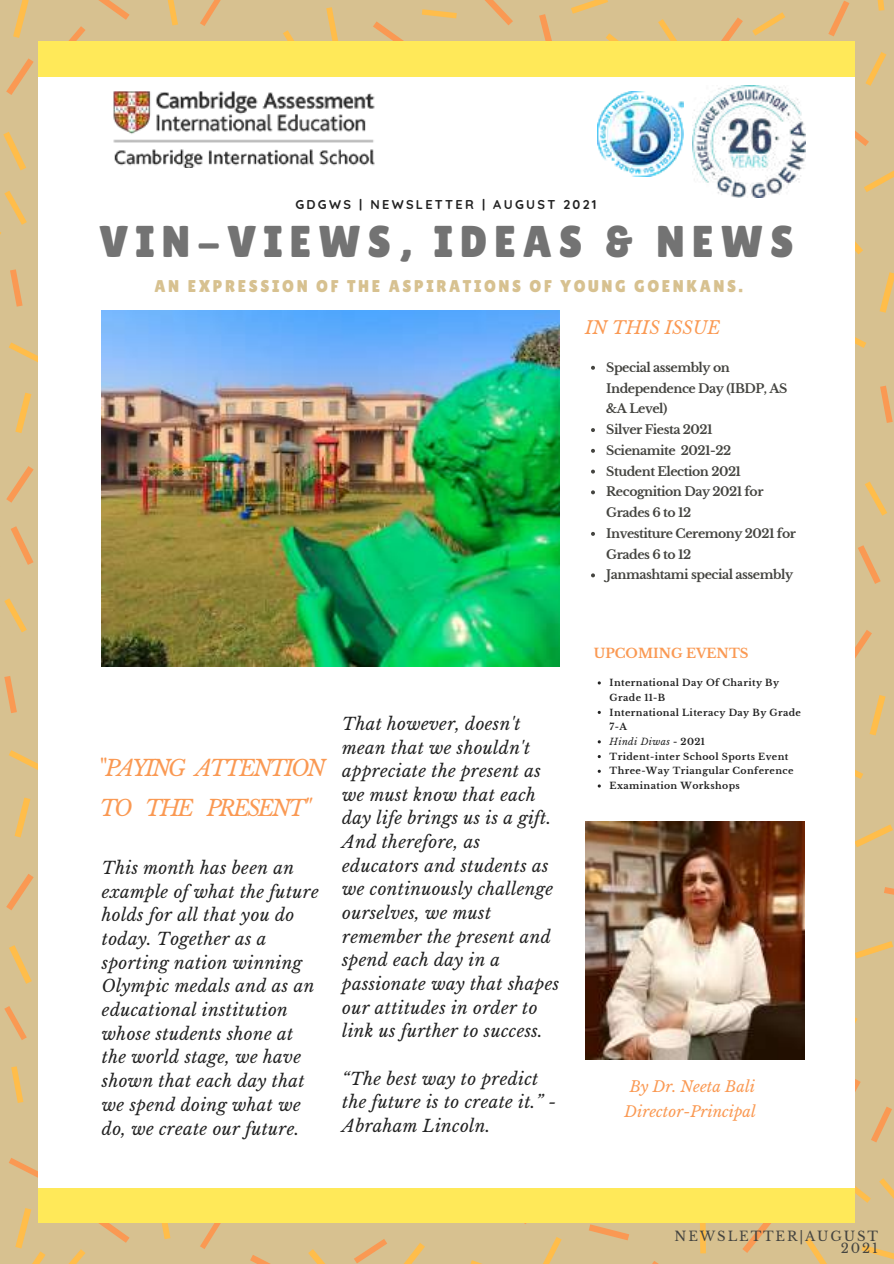
<style>
.page{position:relative;width:894px;height:1264px;background:#fff}
.page>*{position:absolute;margin:0;border:0;box-sizing:border-box;transform-origin:0 0}
.t1{font:44.4px "Lilita One";letter-spacing:.155em;color:#737373}
.t2{font:italic 21.9px/39.5px "Libre Baskerville";letter-spacing:-.105em;color:#fa9953}
.t3{font:italic 17.55px "Libre Baskerville";color:#fa9953}
.t4{font:italic 16.95px/23.7px "Libre Baskerville";letter-spacing:.02em;color:#222}
.t5{font:16.95px "Lilita One";letter-spacing:.155em;color:#d7c190}
.t6{font:italic 15px/24.8px "Libre Baskerville";letter-spacing:.005em;color:#fa9953;text-align:center}
.t7{font:13.2px/11.2px "Libre Baskerville";letter-spacing:.14em;color:#444440;text-align:right}
.t8{font:700 13.2px "Libre Baskerville";color:#fa9953}
.t9{font:700 12.75px "Quicksand";letter-spacing:.18em;color:#222}
.t10{font:700 12.45px/20.7px "Libre Baskerville";letter-spacing:-.035em;color:#444440}
.t11{font:700 9.3px/14.7px "Libre Baskerville";letter-spacing:.04em;color:#222}
.s1{font-style:normal}
.s2{font-weight:400;font-style:italic}
</style>
<div class="page">
<div style="left:0;top:0;width:893px;height:1263px;background:#d7c190"></div>
<svg style="left:10px;top:269px;width:13px;height:38px"></svg>
<svg style="left:68px;top:26px;width:17px;height:15px"></svg>
<svg style="left:200px;top:0;width:21px;height:26px"></svg>
<svg style="left:4px;top:676px;width:13px;height:37px"></svg>
<svg style="left:6px;top:466px;width:28px;height:36px"></svg>
<svg style="left:880px;top:385px;width:12px;height:38px"></svg>
<svg style="left:854px;top:630px;width:17px;height:36px"></svg>
<svg style="left:589px;top:1224px;width:40px;height:16px"></svg>
<svg style="left:742px;top:1223px;width:29px;height:29px"></svg>
<svg style="left:854px;top:1078px;width:6px;height:39px"></svg>
<svg style="left:6px;top:874px;width:28px;height:36px"></svg>
<svg style="left:250px;top:1255px;width:19px;height:8px"></svg>
<svg style="left:9px;top:1157px;width:30px;height:22px"></svg>
<svg style="left:98px;top:1223px;width:31px;height:19px"></svg>
<svg style="left:200px;top:1223px;width:21px;height:26px"></svg>
<svg style="left:485px;top:0;width:28px;height:25px"></svg>
<svg style="left:854px;top:119px;width:14px;height:27px"></svg>
<svg style="left:884px;top:887px;width:9px;height:8px"></svg>
<svg style="left:13px;top:0;width:16px;height:38px"></svg>
<svg style="left:167px;top:0;width:11px;height:25px"></svg>
<svg style="left:15px;top:392px;width:16px;height:41px"></svg>
<svg style="left:865px;top:481px;width:22px;height:34px"></svg>
<svg style="left:854px;top:758px;width:9px;height:21px"></svg>
<svg style="left:854px;top:327px;width:12px;height:21px"></svg>
<svg style="left:805px;top:1238px;width:21px;height:25px"></svg>
<svg style="left:15px;top:797px;width:15px;height:40px"></svg>
<svg style="left:11px;top:1066px;width:12px;height:36px"></svg>
<svg style="left:404px;top:1243px;width:21px;height:20px"></svg>
<svg style="left:879px;top:1178px;width:14px;height:20px"></svg>
<svg style="left:865px;top:52px;width:21px;height:34px"></svg>
<svg style="left:752px;top:12px;width:33px;height:24px"></svg>
<svg style="left:326px;top:7px;width:12px;height:34px"></svg>
<svg style="left:864px;top:171px;width:29px;height:21px"></svg>
<svg style="left:854px;top:1016px;width:3px;height:34px"></svg>
<svg style="left:571px;top:0;width:37px;height:14px"></svg>
<svg style="left:6px;top:58px;width:28px;height:37px"></svg>
<svg style="left:98px;top:0;width:31px;height:20px"></svg>
<svg style="left:858px;top:545px;width:22px;height:39px"></svg>
<svg style="left:4px;top:1006px;width:23px;height:34px"></svg>
<svg style="left:354px;top:1239px;width:33px;height:24px"></svg>
<svg style="left:871px;top:1107px;width:20px;height:35px"></svg>
<svg style="left:828px;top:1px;width:21px;height:35px"></svg>
<svg style="left:539px;top:14px;width:13px;height:27px"></svg>
<svg style="left:373px;top:21px;width:31px;height:20px"></svg>
<svg style="left:721px;top:17px;width:21px;height:24px"></svg>
<svg style="left:3px;top:132px;width:23px;height:38px"></svg>
<svg style="left:0;top:191px;width:27px;height:44px"></svg>
<svg style="left:4px;top:526px;width:30px;height:106px"></svg>
<svg style="left:9px;top:342px;width:30px;height:22px"></svg>
<svg style="left:869px;top:695px;width:16px;height:40px"></svg>
<svg style="left:879px;top:272px;width:14px;height:41px"></svg>
<svg style="left:854px;top:220px;width:8px;height:34px"></svg>
<div style="left:699px;top:1217px;width:6px;height:36px;background:#ffbd4a"></div>
<svg style="left:543px;top:1237px;width:18px;height:26px"></svg>
<svg style="left:9px;top:945px;width:23px;height:38px"></svg>
<svg style="left:9px;top:750px;width:30px;height:21px"></svg>
<svg style="left:471px;top:1260px;width:8px;height:3px"></svg>
<svg style="left:308px;top:1249px;width:17px;height:14px"></svg>
<svg style="left:15px;top:1207px;width:31px;height:56px"></svg>
<svg style="left:861px;top:1245px;width:32px;height:14px"></svg>
<svg style="left:854px;top:1175px;width:16px;height:27px"></svg>
<svg style="left:69px;top:1249px;width:16px;height:14px"></svg>
<svg style="left:161px;top:1223px;width:9px;height:16px"></svg>
<svg style="left:283px;top:30px;width:11px;height:11px"></svg>
<svg style="left:422px;top:9px;width:34px;height:9px"></svg>
<svg style="left:658px;top:19px;width:19px;height:22px"></svg>
<svg style="left:606px;top:33px;width:13px;height:8px"></svg>
<svg style="left:877px;top:0;width:7px;height:11px"></svg>
<svg style="left:854px;top:941px;width:39px;height:17px"></svg>
<svg style="left:854px;top:824px;width:38px;height:23px"></svg>
<div style="left:39px;top:55px;width:815px;height:1154px;background:#fff"></div>
<div style="left:39px;top:1188px;width:815px;height:35px;background:#ffe959"></div>
<div style="left:39px;top:41px;width:815px;height:36px;background:#ffe959"></div>
<img style="left:101px;top:311px;width:458px;height:355px">
<img style="left:585px;top:821px;width:219px;height:238px">
<svg style="left:591px;top:366px;width:3px;height:4px"></svg>
<svg style="left:591px;top:428px;width:4px;height:4px"></svg>
<svg style="left:591px;top:449px;width:3px;height:4px"></svg>
<svg style="left:591px;top:469px;width:4px;height:26px"></svg>
<svg style="left:591px;top:532px;width:3px;height:4px"></svg>
<svg style="left:591px;top:573px;width:4px;height:5px"></svg>
<img style="left:692px;top:85px;width:112px;height:112px">
<img style="left:597px;top:92px;width:86px;height:84px">
<img style="left:113px;top:92px;width:262px;height:76px">
<svg style="left:597px;top:710px;width:4px;height:4px"></svg>
<p class="t9" style="left:295px;top:196px;width:302px">GDGWS | NEWSLETTER | AUGUST 2021</p>
<h1 class="t1" style="left:99px;top:216px;width:695px">VIN-VIEWS, IDEAS &amp; NEWS</h1>
<p class="t5" style="left:154px;top:277px;width:589px">AN EXPRESSION OF THE ASPIRATIONS OF YOUNG GOENKANS.</p>
<p class="t3" style="left:585px;top:317px;width:137px">IN THIS ISSUE</p>
<p class="t10" style="left:606px;top:357px;width:191px">Special assembly on<br>Independence Day (IBDP, AS &amp;A Level)<br>Silver Fiesta 2021<br>Scienamite 2021-22<br>Student Election 2021<br>Recognition Day 2021 for<br>Grades 6 to 12<br>Investiture Ceremony 2021 for<br>Grades 6 to 12<br>Janmashtami special assembly</p>
<p class="t2" style="left:100px;top:749px;width:227px"><span class="s1">"</span>PAYING ATTENTION<br>TO THE PRESENT"</p>
<p class="t4" style="left:102px;top:856px;width:218px">This month has been an example of what the future holds for all that you do today. Together as a sporting nation winning<br>Olympic medals and as an educational institution whose students shone at the world stage, we have shown that each day that we spend doing what we do, we create our future.</p>
<p class="t4" style="left:342px;top:712px;width:218px">That however, doesn't mean that we shouldn't appreciate the present as we must know that each day life brings us is a gift.<br>And therefore, as educators and students as we continuously challenge ourselves, we must remember the present and spend each day in a passionate way that shapes our attitudes in order to link us further to success.</p>
<p class="t4" style="left:342px;top:1066px;width:216px">“The best way to predict the future is to create it.” -<br>Abraham Lincoln.</p>
<p class="t8" style="left:593px;top:645px;width:156px">UPCOMING EVENTS</p>
<p class="t11" style="left:609px;top:675px;width:193px">International Day Of Charity By<br>Grade 11-B<br>International Literacy Day By Grade<br>7-A<br><span class="s2">Hindi Diwas</span> - 2021<br>Trident-inter School Sports Event<br>Three-Way Triangular Conference<br>Examination Workshops</p>
<p class="t6" style="left:624px;top:1074px;width:133px">By Dr. Neeta Bali<br>Director-Principal</p>
<p class="t7" style="left:674px;top:1230px;width:205px">NEWSLETTER|AUGUST<br>2021</p>
</div>
